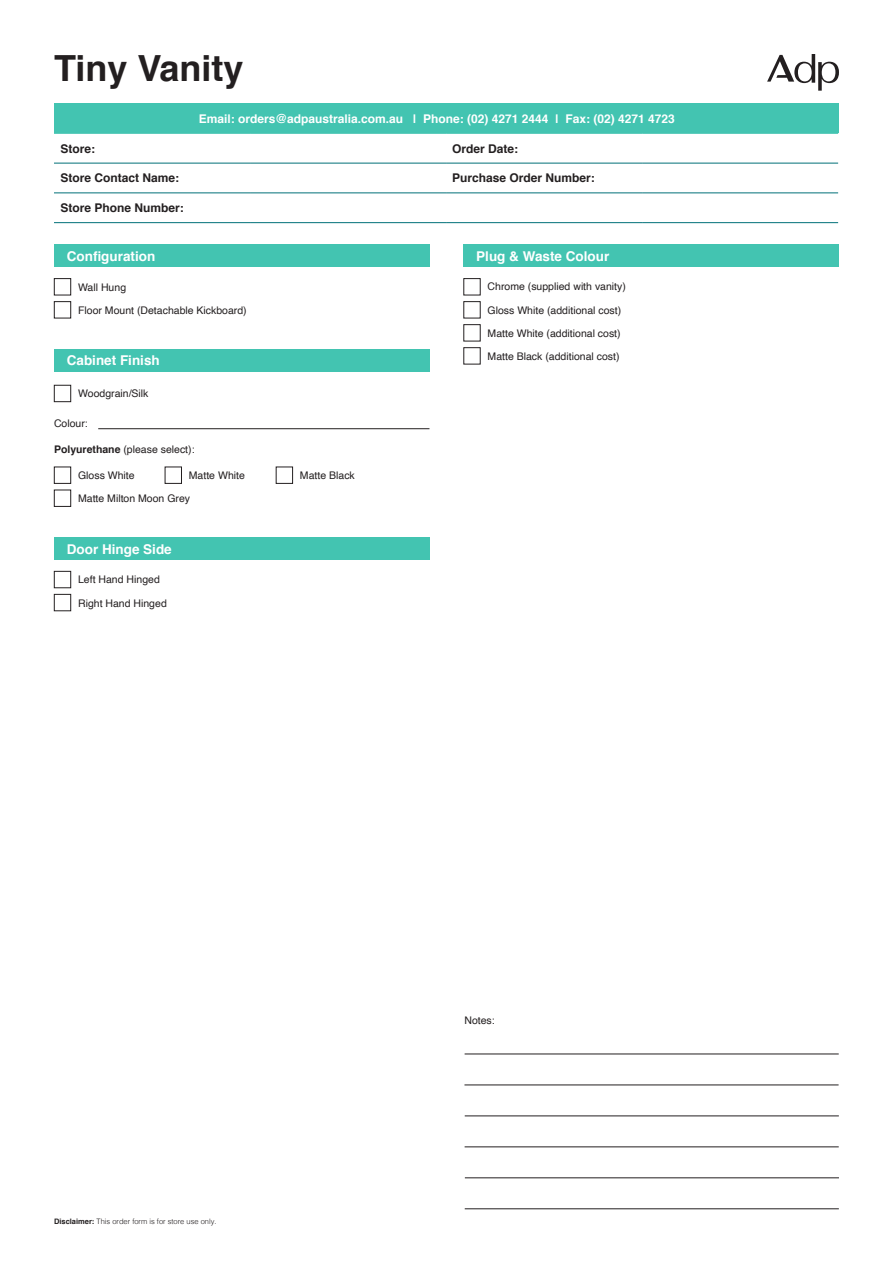
<style>
.page{position:relative;width:893px;height:1263px;background:#fff}
.page>*{position:absolute;margin:0;border:0;box-sizing:border-box;transform-origin:0 0}
.L1_Sub_Main_Head{font:700 36px "Helvetica";color:#231f20}
.t1{font:700 13.5px "Helvetica";color:#fff}
.L5_Table_Bold{font:700 12px "Helvetica";color:#231f20}
.L6_Table_Body{font:700 12px "Helvetica";color:#fff}
.t2{font:10.5px "Helvetica";color:#231f20}
.t3{font:300 7.5px "Helvetica";color:#231f20}
.s1{font-weight:700}
</style>
<div class="page">
<div style="left:463px;top:245px;width:376px;height:22px;background:#43c4b1"></div>
<hr style="left:465px;top:1054px;width:374px;height:1px;background:#231f20">
<hr style="left:464px;top:1085px;width:375px;height:1px;background:#231f20">
<hr style="left:465px;top:1116px;width:374px;height:1px;background:#231f20">
<hr style="left:465px;top:1146px;width:374px;height:1px;background:#231f20">
<hr style="left:465px;top:1177px;width:374px;height:1px;background:#231f20">
<hr style="left:465px;top:1208px;width:374px;height:1px;background:#231f20">
<div style="left:54px;top:245px;width:375px;height:22px;background:#43c4b1"></div>
<div style="left:54px;top:278px;width:17px;height:17px;border:1px solid #231f20"></div>
<div style="left:54px;top:301px;width:17px;height:17px;border:1px solid #231f20"></div>
<div style="left:54px;top:537px;width:375px;height:23px;background:#43c4b1"></div>
<div style="left:54px;top:571px;width:17px;height:17px;border:1px solid #231f20"></div>
<div style="left:54px;top:594px;width:17px;height:17px;border:1px solid #231f20"></div>
<div style="left:54px;top:349px;width:375px;height:22px;background:#43c4b1"></div>
<div style="left:54px;top:467px;width:17px;height:17px;border:1px solid #231f20"></div>
<div style="left:54px;top:490px;width:17px;height:17px;border:1px solid #231f20"></div>
<div style="left:165px;top:467px;width:17px;height:17px;border:1px solid #231f20"></div>
<div style="left:276px;top:467px;width:17px;height:17px;border:1px solid #231f20"></div>
<hr style="left:98px;top:428px;width:331px;height:1px;background:#231f20">
<div style="left:54px;top:385px;width:17px;height:17px;border:1px solid #231f20"></div>
<div style="left:54px;top:104px;width:784px;height:29px;background:#43c4b1"></div>
<div style="left:54px;top:162px;width:784px;height:32px;background:#9dc8cb"></div>
<svg style="left:54px;top:164px;width:784px;height:28px"></svg>
<hr style="left:54px;top:163px;width:196px;height:1px;background:#007078">
<hr style="left:250px;top:163px;width:196px;height:1px;background:#007078">
<hr style="left:446px;top:163px;width:196px;height:1px;background:#007078">
<hr style="left:642px;top:163px;width:196px;height:1px;background:#007078">
<hr style="left:54px;top:192px;width:196px;height:1px;background:#007078">
<hr style="left:250px;top:192px;width:196px;height:1px;background:#007078">
<hr style="left:446px;top:192px;width:196px;height:1px;background:#007078">
<hr style="left:642px;top:192px;width:196px;height:1px;background:#007078">
<hr style="left:54px;top:222px;width:196px;height:1px;background:#007078">
<hr style="left:250px;top:222px;width:196px;height:1px;background:#007078">
<hr style="left:446px;top:222px;width:196px;height:1px;background:#007078">
<hr style="left:642px;top:222px;width:196px;height:1px;background:#007078">
<hr style="left:54px;top:103px;width:196px;height:1px;background:#43c4b1">
<hr style="left:250px;top:103px;width:196px;height:1px;background:#43c4b1">
<hr style="left:446px;top:103px;width:196px;height:1px;background:#43c4b1">
<hr style="left:642px;top:103px;width:196px;height:1px;background:#43c4b1">
<hr style="left:54px;top:133px;width:196px;height:1px;background:#43c4b1">
<hr style="left:250px;top:133px;width:196px;height:1px;background:#43c4b1">
<hr style="left:446px;top:133px;width:196px;height:1px;background:#43c4b1">
<hr style="left:642px;top:133px;width:196px;height:1px;background:#43c4b1">
<svg style="left:767px;top:54px;width:72px;height:37px"></svg>
<p class="L1_Sub_Main_Head" style="left:54px;top:39px;width:191px">Tiny Vanity</p>
<p class="L6_Table_Body" style="left:199px;top:109px;width:477px">Email: orders@adpaustralia.com.au | Phone: (02) 4271 2444 | Fax: (02) 4271 4723</p>
<p class="L5_Table_Bold" style="left:60px;top:139px;width:36px">Store:</p>
<p class="L5_Table_Bold" style="left:452px;top:139px;width:68px">Order Date:</p>
<p class="L5_Table_Bold" style="left:60px;top:169px;width:120px">Store Contact Name:</p>
<p class="L5_Table_Bold" style="left:452px;top:169px;width:144px">Purchase Order Number:</p>
<p class="L5_Table_Bold" style="left:60px;top:198px;width:125px">Store Phone Number:</p>
<p class="t1" style="left:67px;top:245px;width:90px">Configuration</p>
<p class="t2" style="left:78px;top:279px;width:50px">Wall Hung</p>
<p class="t2" style="left:78px;top:302px;width:170px">Floor Mount (Detachable Kickboard)</p>
<p class="t1" style="left:67px;top:350px;width:95px">Cabinet Finish</p>
<p class="t2" style="left:78px;top:386px;width:72px">Woodgrain/Silk</p>
<p class="t2" style="left:54px;top:415px;width:35px">Colour:</p>
<p class="t2" style="left:54px;top:441px;width:142px"><span class="s1">Polyurethane</span> (please select):</p>
<p class="t2" style="left:78px;top:467px;width:58px">Gloss White</p>
<p class="t2" style="left:78px;top:490px;width:114px">Matte Milton Moon Grey</p>
<p class="t2" style="left:189px;top:467px;width:58px">Matte White</p>
<p class="t2" style="left:300px;top:467px;width:56px">Matte Black</p>
<p class="t1" style="left:67px;top:538px;width:107px">Door Hinge Side</p>
<p class="t2" style="left:78px;top:572px;width:83px">Left Hand Hinged</p>
<p class="t2" style="left:78px;top:595px;width:90px">Right Hand Hinged</p>
<p class="t1" style="left:476px;top:245px;width:135px">Plug &amp; Waste Colour</p>
<p class="t2" style="left:488px;top:279px;width:140px">Chrome (supplied with vanity)</p>
<p class="t2" style="left:488px;top:302px;width:135px">Gloss White (additional cost)</p>
<p class="t2" style="left:488px;top:325px;width:135px">Matte White (additional cost)</p>
<p class="t2" style="left:488px;top:348px;width:133px">Matte Black (additional cost)</p>
<p class="t3" style="left:54px;top:1215px;width:164px"><span class="s1">Disclaimer:</span> This order form is for store use only.</p>
<p class="t2" style="left:464px;top:1012px;width:32px">Notes:</p>
</div>
